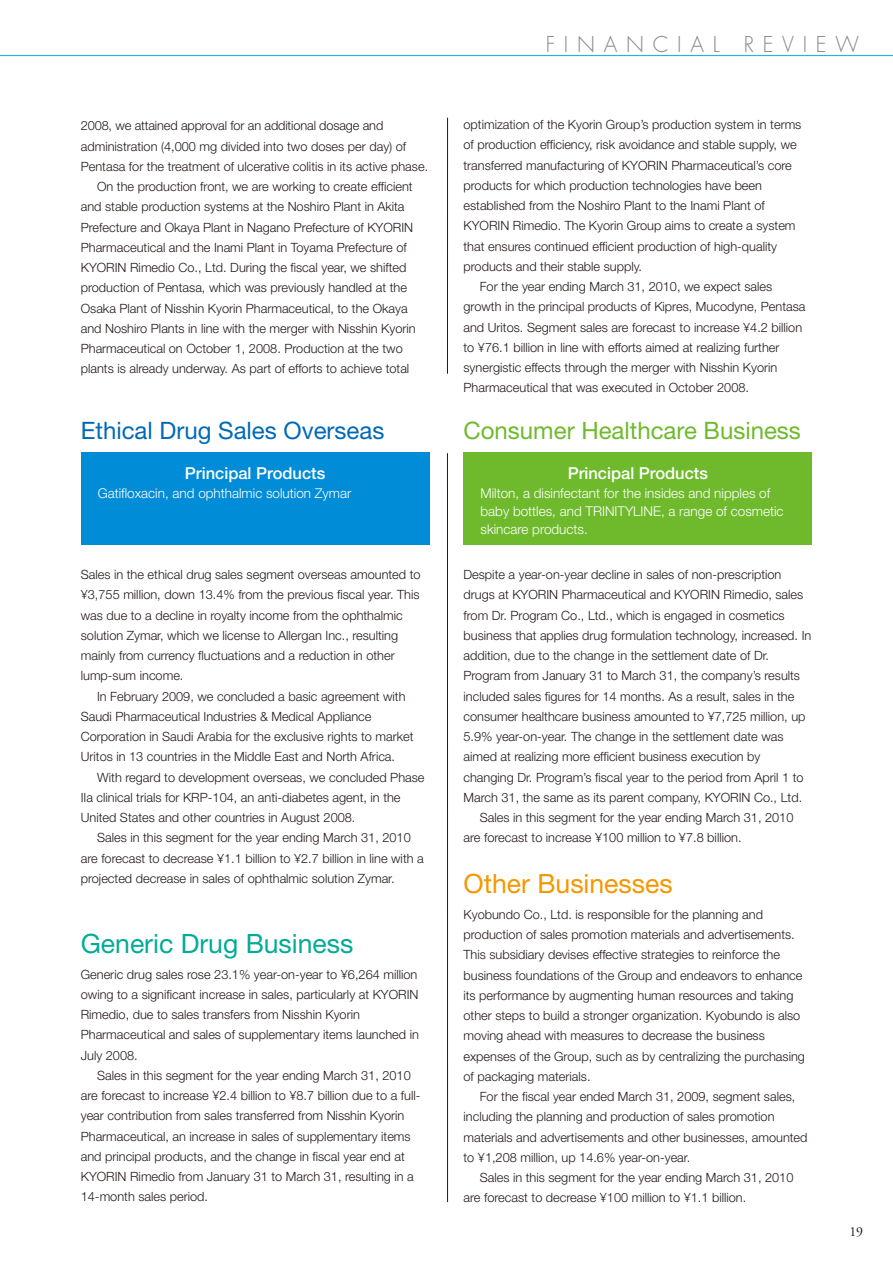
<style>
.page{position:relative;width:893px;height:1263px;background:#fff}
.page>*{position:absolute;margin:0;border:0;box-sizing:border-box;transform-origin:0 0}
.t1{font:26.55px "Helvetica Neue LT Std";color:#00ac97}
.t2{font:26.55px "Helvetica Neue LT Std";color:#f39800}
.t3{font:24px "Helvetica Neue LT Std";color:#6fba2c}
.t4{font:24px "Helvetica Neue LT Std";color:#0069b7}
.t5{font:300 21.3px "Futura Std";letter-spacing:.41em;color:#898989}
.t6{font:500 16.5px "Helvetica Neue LT Std";color:#fff}
.t7{font:13.8px "Adobe Garamond Pro";color:#231916}
.t8{font:300 13.5px/18px "Helvetica Neue LT Std";color:#fff}
.t9{font:300 12.75px/20.2px "Helvetica Neue LT Std";color:#231916}
</style>
<div class="page">
<div style="left:81px;top:453px;width:348px;height:92px;background:#008cd6"></div>
<div style="left:463px;top:453px;width:349px;height:92px;background:#6fba2c"></div>
<hr style="left:447px;top:453px;width:1px;height:749px;background:#231916">
<hr style="left:447px;top:118px;width:1px;height:256px;background:#231916">
<hr style="left:0;top:55px;width:893px;height:1px;background:#00afec">
<p class="t9" style="left:81px;top:116px;width:304px">2008, we attained approval for an additional dosage and</p>
<p class="t9" style="left:81px;top:136px;width:327px">administration (4,000 mg divided into two doses per day) of</p>
<p class="t9" style="left:81px;top:156px;width:349px">Pentasa for the treatment of ulcerative colitis in its active phase.</p>
<p class="t9" style="left:97px;top:176px;width:317px">On the production front, we are working to create efficient</p>
<p class="t9" style="left:81px;top:196px;width:325px">and stable production systems at the Noshiro Plant in Akita</p>
<p class="t9" style="left:81px;top:217px;width:334px">Prefecture and Okaya Plant in Nagano Prefecture of KYORIN</p>
<p class="t9" style="left:81px;top:237px;width:327px">Pharmaceutical and the Inami Plant in Toyama Prefecture of</p>
<p class="t9" style="left:81px;top:257px;width:327px">KYORIN Rimedio Co., Ltd. During the fiscal year, we shifted</p>
<p class="t9" style="left:81px;top:277px;width:328px">production of Pentasa, which was previously handled at the</p>
<p class="t9" style="left:81px;top:298px;width:328px">Osaka Plant of Nisshin Kyorin Pharmaceutical, to the Okaya</p>
<p class="t9" style="left:81px;top:318px;width:336px">and Noshiro Plants in line with the merger with Nisshin Kyorin</p>
<p class="t9" style="left:81px;top:338px;width:323px">Pharmaceutical on October 1, 2008. Production at the two</p>
<p class="t9" style="left:81px;top:358px;width:330px">plants is already underway. As part of efforts to achieve total</p>
<h3 class="t5" style="left:546px;top:31px;width:315px">FINANCIAL REVIEW</h3>
<p class="t9" style="left:463px;top:114px;width:339px">optimization of the Kyorin Group’s production system in terms</p>
<p class="t9" style="left:463px;top:134px;width:335px">of production efficiency, risk avoidance and stable supply, we</p>
<p class="t9" style="left:463px;top:155px;width:330px">transferred manufacturing of KYORIN Pharmaceutical’s core</p>
<p class="t9" style="left:463px;top:175px;width:300px">products for which production technologies have been</p>
<p class="t9" style="left:463px;top:195px;width:303px">established from the Noshiro Plant to the Inami Plant of</p>
<p class="t9" style="left:463px;top:215px;width:334px">KYORIN Rimedio. The Kyorin Group aims to create a system</p>
<p class="t9" style="left:463px;top:236px;width:315px">that ensures continued efficient production of high-quality</p>
<p class="t9" style="left:463px;top:256px;width:180px">products and their stable supply.</p>
<p class="t9" style="left:480px;top:276px;width:294px">For the year ending March 31, 2010, we expect sales</p>
<p class="t9" style="left:463px;top:296px;width:343px">growth in the principal products of Kipres, Mucodyne, Pentasa</p>
<p class="t9" style="left:463px;top:317px;width:340px">and Uritos. Segment sales are forecast to increase ¥4.2 billion</p>
<p class="t9" style="left:463px;top:337px;width:317px">to ¥76.1 billion in line with efforts aimed at realizing further</p>
<p class="t9" style="left:463px;top:357px;width:315px">synergistic effects through the merger with Nisshin Kyorin</p>
<p class="t9" style="left:463px;top:377px;width:287px">Pharmaceutical that was executed in October 2008.</p>
<h2 class="t4" style="left:81px;top:416px;width:305px">Ethical Drug Sales Overseas</h2>
<h2 class="t3" style="left:463px;top:416px;width:339px">Consumer Healthcare Business</h2>
<p class="t6" style="left:185px;top:463px;width:142px">Principal Products</p>
<p class="t6" style="left:568px;top:463px;width:142px">Principal Products</p>
<p class="t8" style="left:98px;top:484px;width:255px">Gatifloxacin, and ophthalmic solution Zymar</p>
<p class="t8" style="left:480px;top:484px;width:305px">Milton, a disinfectant for the insides and nipples of baby bottles, and TRINITYLINE, a range of cosmetic skincare products.</p>
<p class="t9" style="left:81px;top:564px;width:341px">Sales in the ethical drug sales segment overseas amounted to ¥3,755 million, down 13.4% from the previous fiscal year. This was due to a decline in royalty income from the ophthalmic solution Zymar, which we license to Allergan Inc., resulting mainly from currency fluctuations and a reduction in other lump-sum income.</p>
<p class="t9" style="left:81px;top:685px;width:334px;text-indent:16px">In February 2009, we concluded a basic agreement with Saudi Pharmaceutical Industries &amp; Medical Appliance Corporation in Saudi Arabia for the exclusive rights to market Uritos in 13 countries in the Middle East and North Africa.</p>
<p class="t9" style="left:81px;top:766px;width:345px;text-indent:16px">With regard to development overseas, we concluded Phase<br>IIa clinical trials for KRP-104, an anti-diabetes agent, in the<br>United States and other countries in August 2008.</p>
<p class="t9" style="left:81px;top:827px;width:344px;text-indent:16px">Sales in this segment for the year ending March 31, 2010 are forecast to decrease ¥1.1 billion to ¥2.7 billion in line with a projected decrease in sales of ophthalmic solution Zymar.</p>
<p class="t9" style="left:463px;top:564px;width:319px">Despite a year-on-year decline in sales of non-prescription</p>
<p class="t9" style="left:463px;top:584px;width:341px">drugs at KYORIN Pharmaceutical and KYORIN Rimedio, sales</p>
<p class="t9" style="left:463px;top:605px;width:323px">from Dr. Program Co., Ltd., which is engaged in cosmetics</p>
<p class="t9" style="left:463px;top:625px;width:349px">business that applies drug formulation technology, increased. In</p>
<p class="t9" style="left:463px;top:645px;width:307px">addition, due to the change in the settlement date of Dr.</p>
<p class="t9" style="left:463px;top:665px;width:338px">Program from January 31 to March 31, the company’s results</p>
<p class="t9" style="left:463px;top:686px;width:332px">included sales figures for 14 months. As a result, sales in the</p>
<p class="t9" style="left:463px;top:706px;width:343px">consumer healthcare business amounted to ¥7,725 million, up</p>
<p class="t9" style="left:463px;top:726px;width:322px">5.9% year-on-year. The change in the settlement date was</p>
<p class="t9" style="left:463px;top:746px;width:298px">aimed at realizing more efficient business execution by</p>
<p class="t9" style="left:463px;top:767px;width:342px">changing Dr. Program’s fiscal year to the period from April 1 to</p>
<p class="t9" style="left:463px;top:787px;width:340px">March 31, the same as its parent company, KYORIN Co., Ltd.</p>
<p class="t9" style="left:480px;top:807px;width:315px">Sales in this segment for the year ending March 31, 2010</p>
<p class="t9" style="left:463px;top:827px;width:280px">are forecast to increase ¥100 million to ¥7.8 billion.</p>
<h1 class="t2" style="left:463px;top:868px;width:211px">Other Businesses</h1>
<h1 class="t1" style="left:81px;top:928px;width:274px">Generic Drug Business</h1>
<p class="t9" style="left:81px;top:964px;width:340px">Generic drug sales rose 23.1% year-on-year to ¥6,264 million owing to a significant increase in sales, particularly at KYORIN Rimedio, due to sales transfers from Nisshin Kyorin Pharmaceutical and sales of supplementary items launched in July 2008.</p>
<p class="t9" style="left:81px;top:1065px;width:341px;text-indent:16px">Sales in this segment for the year ending March 31, 2010 are forecast to increase ¥2.4 billion to ¥8.7 billion due to a full&shy;year contribution from sales transferred from Nisshin Kyorin Pharmaceutical, an increase in sales of supplementary items and principal products, and the change in fiscal year end at KYORIN Rimedio from January 31 to March 31, resulting in a 14-month sales period.</p>
<p class="t9" style="left:463px;top:904px;width:343px">Kyobundo Co., Ltd. is responsible for the planning and production of sales promotion materials and advertisements.<br>This subsidiary devises effective strategies to reinforce the business foundations of the Group and endeavors to enhance its performance by augmenting human resources and taking other steps to build a stronger organization. Kyobundo is also moving ahead with measures to decrease the business expenses of the Group, such as by centralizing the purchasing of packaging materials.</p>
<p class="t9" style="left:463px;top:1086px;width:346px;text-indent:16px">For the fiscal year ended March 31, 2009, segment sales, including the planning and production of sales promotion materials and advertisements and other businesses, amounted to ¥1,208 million, up 14.6% year-on-year.</p>
<p class="t9" style="left:463px;top:1167px;width:331px;text-indent:16px">Sales in this segment for the year ending March 31, 2010 are forecast to decrease ¥100 million to ¥1.1 billion.</p>
<p class="t7" style="left:849px;top:1223px;width:15px">19</p>
</div>
